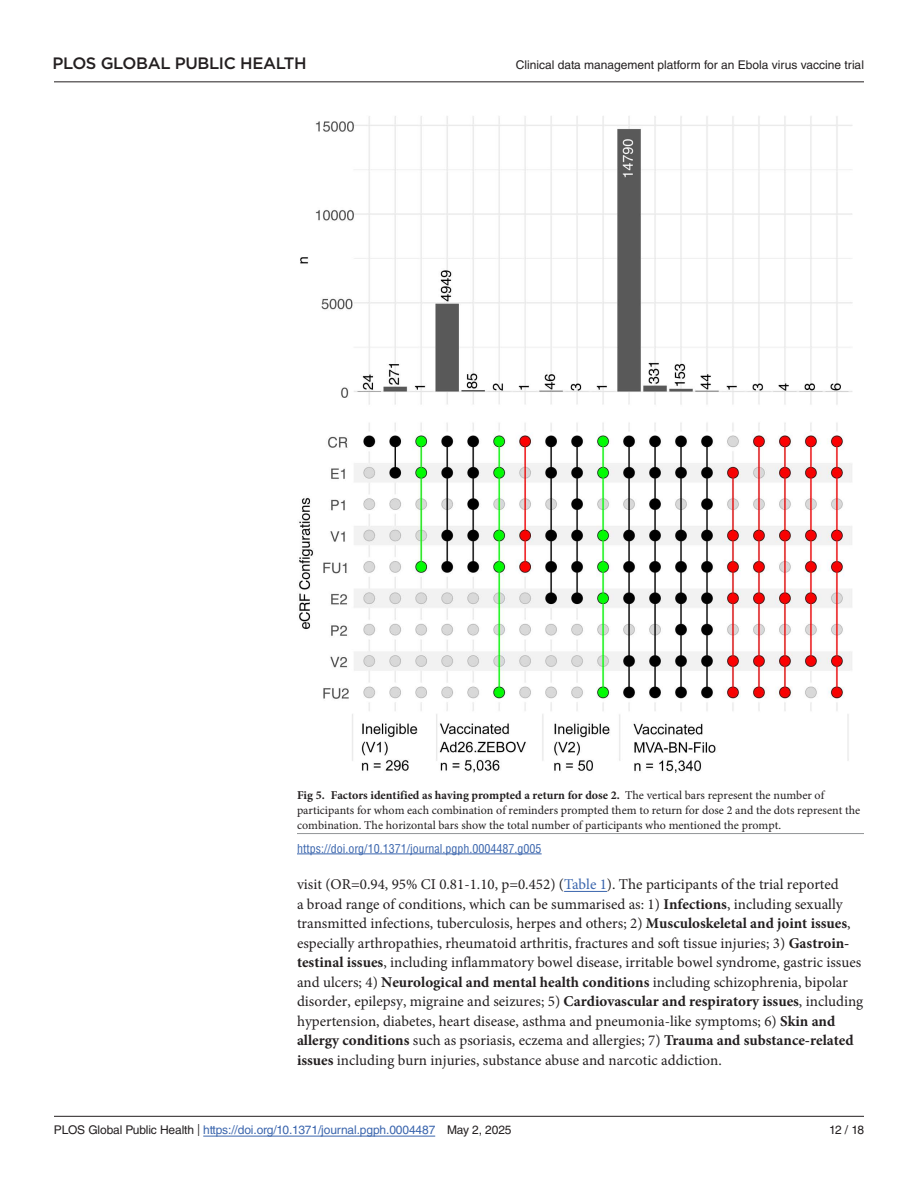
<style>
.page{position:relative;width:918px;height:1188px;background:#fff}
.page>*{position:absolute;margin:0;border:0;box-sizing:border-box;transform-origin:0 0}
.t1{font:500 16.5px "Gotham";letter-spacing:-.02em;color:#231f20}
.TextInd{font:15px/19.5px "Minion Pro";color:#231f20}
.FigCapt{font:12px/15px "Minion Pro";color:#231f20}
.t2{font:12px "Helvetica LT Std";letter-spacing:-.01em;color:#3a65ad}
.t3{font:12px "Helvetica LT Std";color:#231f20}
.Fig_Soruce{font:condensed 12px "Helvetica LT Std";color:#3a65ad}
.s1{font-weight:700}
.s2{color:#3a65ad}
.s3{color:#231f20}
.s4{font-family:"Minion Pro";color:#231f20}
</style>
<div class="page">
<hr style="left:54px;top:1116px;width:810px;height:1px;background:#231f20">
<hr style="left:203px;top:1136px;width:232px;height:1px;background:#3a65ad">
<hr style="left:54px;top:81px;width:810px;height:1px;background:#231f20">
<hr style="left:564px;top:891px;width:43px;height:1px;background:#3a65ad">
<img style="left:299px;top:116px;width:554px;height:657px">
<hr style="left:297px;top:833px;width:567px;height:1px;background:#939698">
<hr style="left:297px;top:854px;width:245px;height:1px;background:#3a65ad">
<p class="t1" style="left:52px;top:54px;width:253px">PLOS GLOBAL PUBLIC HEALTH</p>
<p class="t3" style="left:516px;top:58px;width:350px">Clinical data management platform for an Ebola virus vaccine trial</p>
<p class="FigCapt" style="left:297px;top:787px;width:565px"><span class="s1">Fig 5. Factors identified as having prompted a return for dose 2.</span> The vertical bars represent the number of participants for whom each combination of reminders prompted them to return for dose 2 and the dots represent the combination. The horizontal bars show the total number of participants who mentioned the prompt.</p>
<p class="Fig_Soruce" style="left:297px;top:841px;width:246px">https://doi.org/10.1371/journal.pgph.0004487.g005</p>
<p class="TextInd" style="left:297px;top:875px;width:568px">visit (OR=0.94, 95% CI 0.81-1.10, p=0.452) (<span class="s2">Table 1</span>). The participants of the trial reported<br>a broad range of conditions, which can be summarised as: 1) <span class="s1">Infections</span>, including sexually transmitted infections, tuberculosis, herpes and others; 2) <span class="s1">Musculoskeletal and joint issues</span>, especially arthropathies, rheumatoid arthritis, fractures and soft tissue injuries; 3) <span class="s1">Gastroin&shy;testinal issues</span>, including inflammatory bowel disease, irritable bowel syndrome, gastric issues and ulcers; 4) <span class="s1">Neurological and mental health conditions</span> including schizophrenia, bipolar disorder, epilepsy, migraine and seizures; 5) <span class="s1">Cardiovascular and respiratory issues</span>, including hypertension, diabetes, heart disease, asthma and pneumonia-like symptoms; 6) <span class="s1">Skin and allergy conditions</span> such as psoriasis, eczema and allergies; 7) <span class="s1">Trauma and substance-related issues</span> including burn injuries, substance abuse and narcotic addiction.</p>
<p class="t2" style="left:54px;top:1123px;width:459px"><span class="s3">PLOS Global Public Health</span> <span class="s4">|</span> https://doi.org/10.1371/journal.pgph.0004487 <span class="s3">May 2, 2025</span></p>
<p class="t3" style="left:829px;top:1123px;width:37px">12 / 18</p>
</div>
